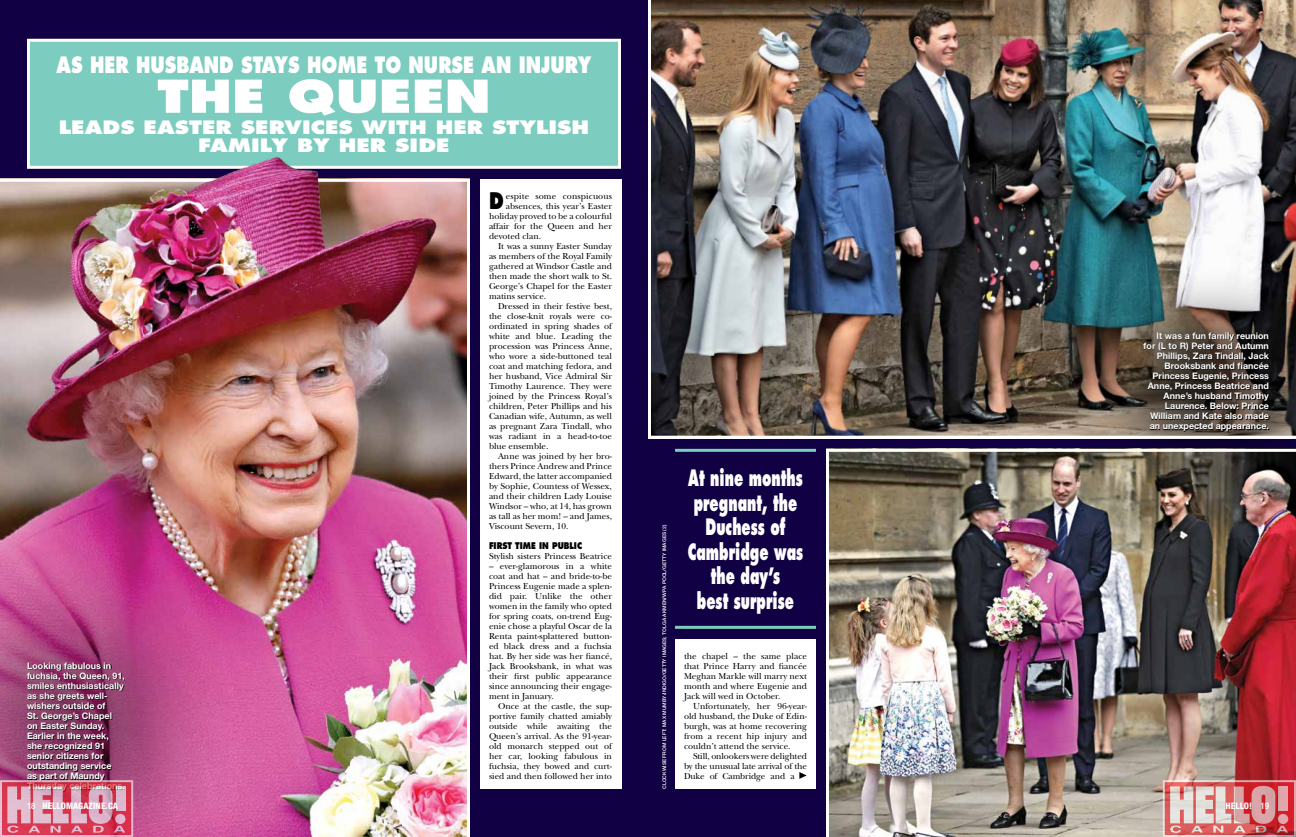
<style>
.page{position:relative;width:1296px;height:837px;background:#110043}
.page>*{position:absolute;margin:0;border:0;box-sizing:border-box;transform-origin:0 0}
.t1{font:800 44px "Futura";color:#fff;scale:1.2 1}
.t2{font:800 22.3px "Futura";color:#000;scale:.8 1}
.t3{font:800 22px/24.5px "Futura";color:#fff;text-align:center;scale:.6 1}
.t4{font:800 22px "Futura";color:#fff;scale:.8 1}
.t5{font:800 18px "Futura";color:#fff;scale:1.2 1}
.t6{font:9px/10px "New Baskerville";color:#000;text-align:justify}
.t7{font:700 9px/10px "Helvetica Neue LT Std";color:#fff}
.t8{font:800 condensed 9px "Helvetica Neue LT Std";letter-spacing:.01em;color:#fff}
.t9{font:800 9px "Futura";color:#000;scale:.85 1}
.t10{font:500 5px "Helvetica Neue LT Std";color:#fff}
.s1{font-weight:500}
</style>
<div class="page">
<img style="left:0;top:179px;width:470px;height:658px">
<div style="left:27px;top:39px;width:594px;height:130px;background:#7cccbf;border:3px solid #fff"></div>
<hr style="left:675px;top:449px;width:141px;height:3px;background:#7cccbf">
<hr style="left:675px;top:626px;width:141px;height:3px;background:#7cccbf">
<div style="left:480px;top:179px;width:141px;height:610px;background:#fff"></div>
<div style="left:675px;top:639px;width:141px;height:150px;background:#fff"></div>
<div style="left:0;top:529px;width:252px;height:308px;background:#000;opacity:.75"></div>
<img style="left:156px;top:157px;width:181px;height:62px">
<svg style="left:799px;top:772px;width:8px;height:7px"></svg>
<div style="left:1081px;top:266px;width:215px;height:231px;background:#000;opacity:.75"></div>
<img style="left:648px;top:0;width:648px;height:439px">
<img style="left:826px;top:449px;width:470px;height:388px">
<svg style="left:0;top:780px;width:133px;height:57px;background:#d67a90"></svg>
<svg style="left:1163px;top:780px;width:133px;height:57px;background:#d88a8b"></svg>
<h3 class="t4" style="left:57px;top:51px;width:670px">AS HER HUSBAND STAYS HOME TO NURSE AN INJURY</h3>
<h1 class="t1" style="left:157px;top:68px;width:279px">THE QUEEN</h1>
<h3 class="t5" style="left:198px;top:134px;width:211px">FAMILY BY HER SIDE</h3>
<h3 class="t5" style="left:59px;top:116px;width:444px">LEADS EASTER SERVICES WITH HER STYLISH</h3>
<p class="t7" style="left:27px;top:660px;width:99px">Looking fabulous in fuchsia, the Queen, 91, smiles enthusiastically as she greets well&shy;wishers outside of<br>St. George’s Chapel on Easter Sunday.<br>Earlier in the week, she recognized 91 senior citizens for outstanding service<br>as part of Maundy<br>Thursday celebrations.</p>
<p class="t8" style="left:27px;top:800px;width:93px"><span class="s1">18</span> HELLOMAGAZINE.CA</p>
<h2 class="t2" style="left:489px;top:186px;width:20px">D</h2>
<p class="t6" style="left:506px;top:191px;width:108px">espite some conspicuous</p>
<p class="t6" style="left:506px;top:201px;width:108px">absences, this year’s Easter</p>
<p class="t6" style="left:489px;top:211px;width:124px">holiday proved to be a colourful</p>
<p class="t6" style="left:489px;top:221px;width:124px">affair for the Queen and her</p>
<p class="t6" style="left:489px;top:231px;width:54px">devoted clan.</p>
<p class="t6" style="left:498px;top:241px;width:115px">It was a sunny Easter Sunday</p>
<p class="t6" style="left:489px;top:251px;width:124px">as members of the Royal Family</p>
<p class="t6" style="left:489px;top:261px;width:125px">gathered at Windsor Castle and</p>
<p class="t6" style="left:489px;top:271px;width:125px">then made the short walk to St.</p>
<p class="t6" style="left:489px;top:281px;width:125px">George’s Chapel for the Easter</p>
<p class="t6" style="left:489px;top:291px;width:59px">matins service.</p>
<p class="t6" style="left:498px;top:301px;width:116px">Dressed in their festive best,</p>
<p class="t6" style="left:489px;top:311px;width:125px">the close-knit royals were co-</p>
<p class="t6" style="left:489px;top:321px;width:125px">ordinated in spring shades of</p>
<p class="t6" style="left:489px;top:331px;width:125px">white and blue. Leading the</p>
<p class="t6" style="left:489px;top:341px;width:125px">procession was Princess Anne,</p>
<p class="t6" style="left:489px;top:351px;width:125px">who wore a side-buttoned teal</p>
<p class="t6" style="left:489px;top:361px;width:125px">coat and matching fedora, and</p>
<p class="t6" style="left:489px;top:371px;width:125px">her husband, Vice Admiral Sir</p>
<p class="t6" style="left:489px;top:381px;width:125px">Timothy Laurence. They were</p>
<p class="t6" style="left:489px;top:391px;width:125px">joined by the Princess Royal’s</p>
<p class="t6" style="left:489px;top:401px;width:125px">children, Peter Phillips and his</p>
<p class="t6" style="left:489px;top:411px;width:125px">Canadian wife, Autumn, as well</p>
<p class="t6" style="left:489px;top:421px;width:125px">as pregnant Zara Tindall, who</p>
<p class="t6" style="left:489px;top:431px;width:125px">was radiant in a head-to-toe</p>
<p class="t6" style="left:489px;top:441px;width:61px">blue ensemble.</p>
<p class="t6" style="left:498px;top:451px;width:115px">Anne was joined by her bro-</p>
<p class="t6" style="left:489px;top:461px;width:125px">thers Prince Andrew and Prince</p>
<p class="t6" style="left:489px;top:471px;width:125px">Edward, the latter accompanied</p>
<p class="t6" style="left:489px;top:481px;width:125px">by Sophie, Countess of Wessex,</p>
<p class="t6" style="left:489px;top:491px;width:125px">and their children Lady Louise</p>
<p class="t6" style="left:489px;top:501px;width:125px">Windsor – who, at 14, has grown</p>
<p class="t6" style="left:489px;top:511px;width:125px">as tall as her mom! – and James,</p>
<p class="t6" style="left:489px;top:521px;width:81px">Viscount Severn, 10.</p>
<p class="t9" style="left:489px;top:540px;width:111px">FIRST TIME IN PUBLIC</p>
<p class="t6" style="left:489px;top:551px;width:125px">Stylish sisters Princess Beatrice</p>
<p class="t6" style="left:489px;top:561px;width:125px">– ever-glamorous in a white coat and hat – and bride-to-be Princess Eugenie made a splen&shy;did pair. Unlike the other women in the family who opted for spring coats, on-trend Eug&shy;enie chose a playful Oscar de la Renta paint-splattered button&shy;ed black dress and a fuchsia hat. By her side was her fiancé, Jack Brooksbank, in what was their first public appearance since announcing their engage&shy;ment in January.</p>
<p class="t6" style="left:489px;top:701px;width:125px;text-indent:9px">Once at the castle, the sup&shy;portive family chatted amiably outside while awaiting the Queen’s arrival. As the 91-year&shy;old monarch stepped out of her car, looking fabulous in fuchsia, they bowed and curt&shy;sied and then followed her into</p>
<p class="t10" style="left:661px;top:789px;width:265px;rotate:-90deg">CLOCKWISE FROM LEFT: MAX MUMBY/INDIGO/GETTY IMAGES; TOLGA AKMEN/WPA POOL/GETTY IMAGES (2)</p>
<h3 class="t3" style="left:688px;top:466px;width:194px">At nine months pregnant, the<br>Duchess of<br>Cambridge was the day’s<br>best surprise</h3>
<p class="t6" style="left:684px;top:651px;width:125px">the chapel – the same place that Prince Harry and fiancée Meghan Markle will marry next month and where Eugenie and Jack will wed in October.</p>
<p class="t6" style="left:684px;top:701px;width:125px;text-indent:9px">Unfortunately, her 96-year&shy;old husband, the Duke of Edin&shy;burgh, was at home recovering from a recent hip injury and couldn’t attend the service.</p>
<p class="t6" style="left:684px;top:751px;width:125px;text-indent:9px">Still, onlookers were delighted by the unusual late arrival of the Duke of Cambridge and a</p>
<p class="t7" style="left:1144px;top:330px;width:127px;text-align:right">It was a fun family reunion for (L to R) Peter and Autumn<br>Phillips, Zara Tindall, Jack<br>Brooksbank and fiancée<br>Princess Eugenie, Princess<br>Anne, Princess Beatrice and<br>Anne’s husband Timothy<br>Laurence. Below: Prince<br>William and Kate also made an unexpected appearance.</p>
<p class="t8" style="left:1226px;top:800px;width:45px">HELLO! <span class="s1">19</span></p>
</div>
